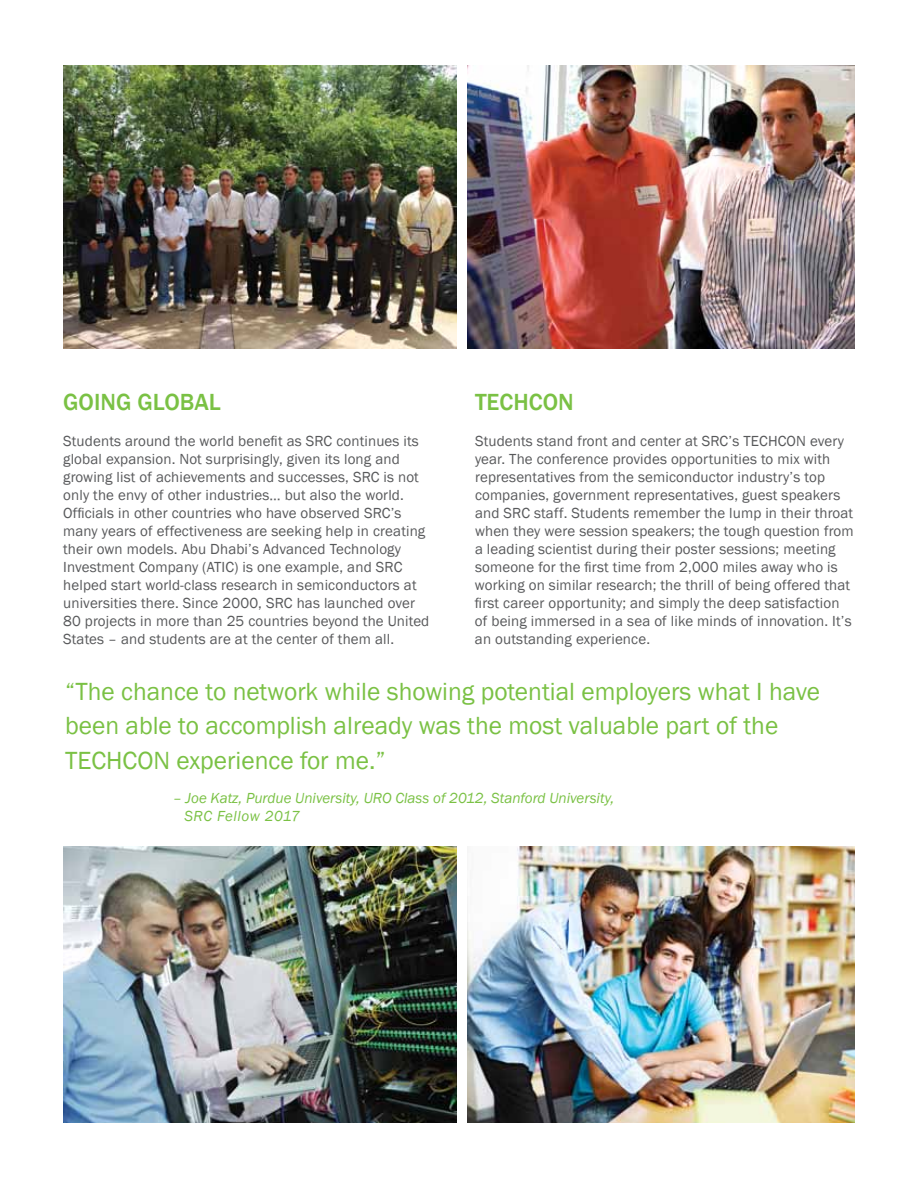
<style>
.page{position:relative;width:918px;height:1188px;background:#fff}
.page>*{position:absolute;margin:0;border:0;box-sizing:border-box;transform-origin:0 0}
.t1{font:25.5px/34.5px "Franklin Gothic";color:#7ac144}
.t2{font:500 24px "Franklin Gothic";color:#7ac144}
.t3{font:15px/18px "Franklin Gothic";letter-spacing:.01em;color:#58595b}
.t4{font:italic 15px/18px "Franklin Gothic";color:#7ac144}
</style>
<div class="page">
<img style="left:63px;top:65px;width:394px;height:283px">
<img style="left:63px;top:847px;width:394px;height:276px">
<img style="left:468px;top:65px;width:387px;height:283px">
<img style="left:468px;top:847px;width:387px;height:276px">
<h2 class="t2" style="left:63px;top:387px;width:159px">GOING GLOBAL</h2>
<p class="t3" style="left:63px;top:433px;width:368px">Students around the world benefit as SRC continues its global expansion. Not surprisingly, given its long and growing list of achievements and successes, SRC is not only the envy of other industries… but also the world.<br>Officials in other countries who have observed SRC’s many years of effectiveness are seeking help in creating their own models. Abu Dhabi’s Advanced Technology Investment Company (ATIC) is one example, and SRC helped start world-class research in semiconductors at universities there. Since 2000, SRC has launched over 80 projects in more than 25 countries beyond the United States – and students are at the center of them all.</p>
<h2 class="t2" style="left:475px;top:387px;width:15px">TECHCON</h2>
<p class="t3" style="left:475px;top:433px;width:380px">Students stand front and center at SRC’s TECHCON every year. The conference provides opportunities to mix with representatives from the semiconductor industry’s top companies, government representatives, guest speakers and SRC staff. Students remember the lump in their throat when they were session speakers; the tough question from a leading scientist during their poster sessions; meeting someone for the first time from 2,000 miles away who is working on similar research; the thrill of being offered that first career opportunity; and simply the deep satisfaction of being immersed in a sea of like minds of innovation. It’s an outstanding experience.</p>
<h1 class="t1" style="left:65px;top:675px;width:756px">“The chance to network while showing potential employers what I have been able to accomplish already was the most valuable part of the<br>TECHCON experience for me.”</h1>
<p class="t4" style="left:184px;top:790px;width:431px;text-indent:-11px">– Joe Katz, Purdue University, URO Class of 2012, Stanford University,<br>SRC Fellow 2017</p>
</div>
